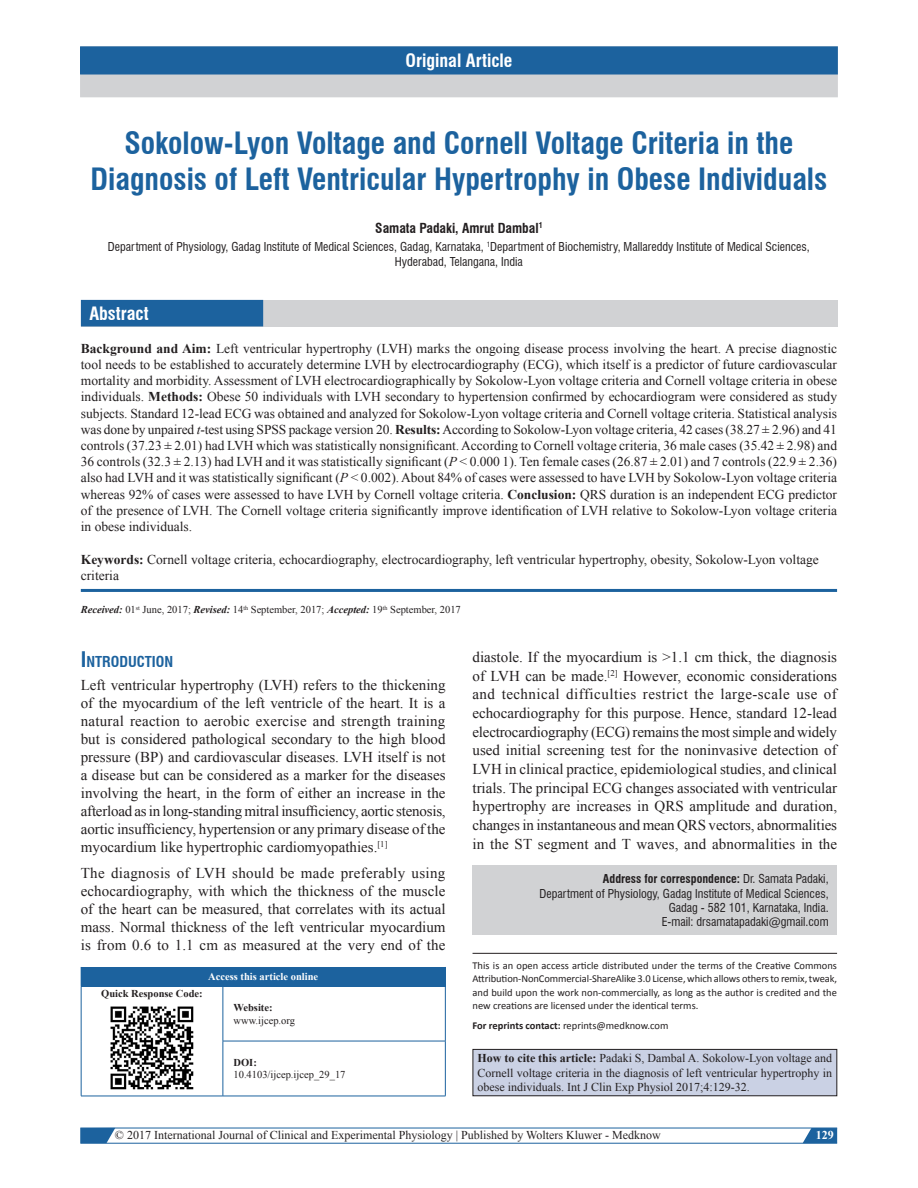
<style>
.page{position:relative;width:918px;height:1188px;background:#fff}
.page>*{position:absolute;margin:0;border:0;box-sizing:border-box;transform-origin:0 0}
.AT{font:700 condensed 30px/36px "Swiss 721 BT";color:#1c629e;text-align:center}
.AH{font:700 condensed 18px "Swiss 721 BT";color:#fff}
.ABSH{font:700 condensed 18px "Swiss 721 BT";color:#fff}
.TX{font:15px/18px "Times New Roman";color:#231f20;text-align:justify}
.t1{font:700 condensed 14.7px "Swiss 721 BT";color:#1c629e}
.ABS{font:13.5px/16.2px "Times New Roman";color:#231f20;text-align:justify}
.KWD{font:13.5px/16.2px "Times New Roman";color:#231f20}
.AU{font:700 condensed 13.5px "Swiss 721 BT";color:#231f20}
.HTC{font:12px/14.4px "Times New Roman";color:#231f20;text-align:justify}
.AFF{font:condensed 12px/14.4px "Swiss 721 BT";color:#231f20;text-align:center}
.ADD{font:condensed 12px/14.4px "Swiss 721 BT";color:#231f20;text-align:right}
.t2{font:700 12px "Times New Roman";color:#fff}
.OS{font:10.5px/13.5px "Calibri";color:#231f20;text-align:justify}
.HIS{font:10.5px "Times New Roman";color:#231f20}
.Website{font:10.5px/12.6px "Times New Roman";color:#231f20}
.ATAO{font:700 10.5px "Times New Roman";color:#fff}
.QRC{font:700 10.5px "Times New Roman";color:#231f20}
.s1{font-weight:700}
.s2{font-style:italic}
.s3{font-weight:700;font-style:italic}
.s4{font-size:21px}
</style>
<div class="page">
<svg style="left:80px;top:1128px;width:758px;height:16px"></svg>
<div style="left:81px;top:300px;width:756px;height:26px;background:#d1d2d4"></div>
<div style="left:81px;top:300px;width:182px;height:26px;background:#1c629e"></div>
<div style="left:80px;top:46px;width:758px;height:51px;background:#d1d2d4"></div>
<div style="left:81px;top:47px;width:756px;height:27px;background:#1c629e"></div>
<div style="left:80px;top:46px;width:758px;height:29px;border:2px solid #1c629e"></div>
<hr style="left:81px;top:589px;width:756px;height:3px;background:#1c629e">
<div style="left:473px;top:866px;width:364px;height:69px;background:#d1d2d4"></div>
<div style="left:81px;top:967px;width:364px;height:19px;background:#1c629e"></div>
<svg style="left:445px;top:967px;width:1px;height:19px"></svg>
<hr style="left:81px;top:986px;width:1px;height:55px;background:#1c629e">
<hr style="left:81px;top:1041px;width:1px;height:55px;background:#1c629e">
<hr style="left:81px;top:986px;width:142px;height:1px;background:#1c629e">
<hr style="left:223px;top:986px;width:1px;height:55px;background:#1c629e">
<hr style="left:223px;top:986px;width:223px;height:1px;background:#1c629e">
<hr style="left:445px;top:986px;width:1px;height:55px;background:#1c629e">
<hr style="left:81px;top:1096px;width:142px;height:1px;background:#1c629e">
<hr style="left:223px;top:1041px;width:1px;height:55px;background:#1c629e">
<hr style="left:223px;top:1041px;width:223px;height:1px;background:#1c629e">
<hr style="left:445px;top:1041px;width:1px;height:55px;background:#1c629e">
<hr style="left:223px;top:1096px;width:223px;height:1px;background:#1c629e">
<img style="left:110px;top:1006px;width:84px;height:84px">
<hr style="left:473px;top:953px;width:364px;height:1px;background:#231f20">
<div style="left:473px;top:1049px;width:364px;height:47px;background:#cad1e4"></div>
<div style="left:473px;top:1049px;width:364px;height:47px;border:1px solid #231f20"></div>
<p class="AH" style="left:405px;top:50px;width:109px">Original Article</p>
<p class="AT" style="left:91px;top:125px;width:738px">Sokolow‑Lyon Voltage and Cornell Voltage Criteria in the<br>Diagnosis of Left Ventricular Hypertrophy in Obese Individuals</p>
<p class="AU" style="left:375px;top:220px;width:169px">Samata Padaki, Amrut Dambal<sup>1</sup></p>
<p class="AFF" style="left:108px;top:240px;width:703px">Department of Physiology, Gadag Institute of Medical Sciences, Gadag, Karnataka, <sup>1</sup>Department of Biochemistry, Mallareddy Institute of Medical Sciences,<br>Hyderabad, Telangana, India</p>
<p class="ABSH" style="left:89px;top:303px;width:61px">Abstract</p>
<p class="ABS" style="left:81px;top:340px;width:758px"><span class="s1">Background and Aim:</span> Left ventricular hypertrophy (LVH) marks the ongoing disease process involving the heart. A precise diagnostic tool needs to be established to accurately determine LVH by electrocardiography (ECG), which itself is a predictor of future cardiovascular mortality and morbidity. Assessment of LVH electrocardiographically by Sokolow‑Lyon voltage criteria and Cornell voltage criteria in obese individuals. <span class="s1">Methods:</span> Obese 50 individuals with LVH secondary to hypertension confirmed by echocardiogram were considered as study subjects. Standard 12‑lead ECG was obtained and analyzed for Sokolow‑Lyon voltage criteria and Cornell voltage criteria. Statistical analysis was done by unpaired <span class="s2">t</span>‑test using SPSS package version 20. <span class="s1">Results:</span> According to Sokolow‑Lyon voltage criteria, 42 cases (38.27 ± 2.96) and 41 controls (37.23 ± 2.01) had LVH which was statistically nonsignificant. According to Cornell voltage criteria, 36 male cases (35.42 ± 2.98) and 36 controls (32.3 ± 2.13) had LVH and it was statistically significant (<span class="s2">P</span> &lt; 0.000 1). Ten female cases (26.87 ± 2.01) and 7 controls (22.9 ± 2.36) also had LVH and it was statistically significant (<span class="s2">P</span> &lt; 0.002). About 84% of cases were assessed to have LVH by Sokolow‑Lyon voltage criteria whereas 92% of cases were assessed to have LVH by Cornell voltage criteria. <span class="s1">Conclusion:</span> QRS duration is an independent ECG predictor of the presence of LVH. The Cornell voltage criteria significantly improve identification of LVH relative to Sokolow‑Lyon voltage criteria in obese individuals.</p>
<p class="KWD" style="left:81px;top:551px;width:740px"><span class="s1">Keywords:</span> Cornell voltage criteria, echocardiography, electrocardiography, left ventricular hypertrophy, obesity, Sokolow‑Lyon voltage criteria</p>
<p class="HIS" style="left:81px;top:602px;width:382px"><span class="s3">Received:</span> 01<sup>st</sup> June, 2017; <span class="s3">Revised:</span> 14<sup>th</sup> September, 2017; <span class="s3">Accepted:</span> 19<sup>th</sup> September, 2017</p>
<h1 class="t1" style="left:81px;top:653px;width:94px"><span class="s4">I</span>NTRODUCTION</h1>
<p class="TX" style="left:81px;top:675px;width:366px">Left ventricular hypertrophy (LVH) refers to the thickening of the myocardium of the left ventricle of the heart. It is a natural reaction to aerobic exercise and strength training but is considered pathological secondary to the high blood pressure (BP) and cardiovascular diseases. LVH itself is not a disease but can be considered as a marker for the diseases involving the heart, in the form of either an increase in the afterload as in long‑standing mitral insufficiency, aortic stenosis, aortic insufficiency, hypertension or any primary disease of the myocardium like hypertrophic cardiomyopathies.<sup>[1]</sup></p>
<p class="TX" style="left:81px;top:864px;width:366px">The diagnosis of LVH should be made preferably using echocardiography, with which the thickness of the muscle of the heart can be measured, that correlates with its actual mass. Normal thickness of the left ventricular myocardium is from 0.6 to 1.1 cm as measured at the very end of the</p>
<p class="ATAO" style="left:208px;top:969px;width:111px">Access this article online</p>
<p class="QRC" style="left:101px;top:986px;width:103px">Quick Response Code:</p>
<p class="Website" style="left:234px;top:1001px;width:63px"><span class="s1">Website: </span>www.ijcep.org</p>
<p class="Website" style="left:234px;top:1056px;width:113px"><span class="s1">DOI:<br></span>10.4103/ijcep.ijcep_29_17</p>
<p class="TX" style="left:472px;top:647px;width:366px;line-height:18.6px">diastole. If the myocardium is &gt;1.1 cm thick, the diagnosis of LVH can be made.<sup>[2]</sup> However, economic considerations and technical difficulties restrict the large‑scale use of echocardiography for this purpose. Hence, standard 12‑lead electrocardiography (ECG) remains the most simple and widely used initial screening test for the noninvasive detection of LVH in clinical practice, epidemiological studies, and clinical trials. The principal ECG changes associated with ventricular hypertrophy are increases in QRS amplitude and duration, changes in instantaneous and mean QRS vectors, abnormalities in the ST segment and T waves, and abnormalities in the</p>
<p class="ADD" style="left:539px;top:872px;width:291px"><span class="s1">Address for correspondence:</span> Dr. Samata Padaki,<br>Department of Physiology, Gadag Institute of Medical Sciences, Gadag ‑ 582 101, Karnataka, India.<br>E‑mail: drsamatapadaki@gmail.com</p>
<p class="OS" style="left:473px;top:958px;width:366px">This is an open access article distributed under the terms of the Creative Commons Attribution‑NonCommercial‑ShareAlike 3.0 License, which allows others to remix, tweak, and build upon the work non‑commercially, as long as the author is credited and the new creations are licensed under the identical terms.</p>
<p class="OS" style="left:473px;top:1019px;width:198px"><span class="s1">For reprints contact:</span> reprints@medknow.com</p>
<p class="HTC" style="left:478px;top:1051px;width:356px"><span class="s1">How to cite this article:</span> Padaki S, Dambal A. Sokolow‑Lyon voltage and Cornell voltage criteria in the diagnosis of left ventricular hypertrophy in obese individuals. Int J Clin Exp Physiol 2017;4:129-32.</p>
<p class="HTC" style="left:115px;top:1128px;width:547px">© 2017 International Journal of Clinical and Experimental Physiology | Published by Wolters Kluwer - Medknow</p>
<p class="t2" style="left:816px;top:1127px;width:19px">129</p>
</div>
